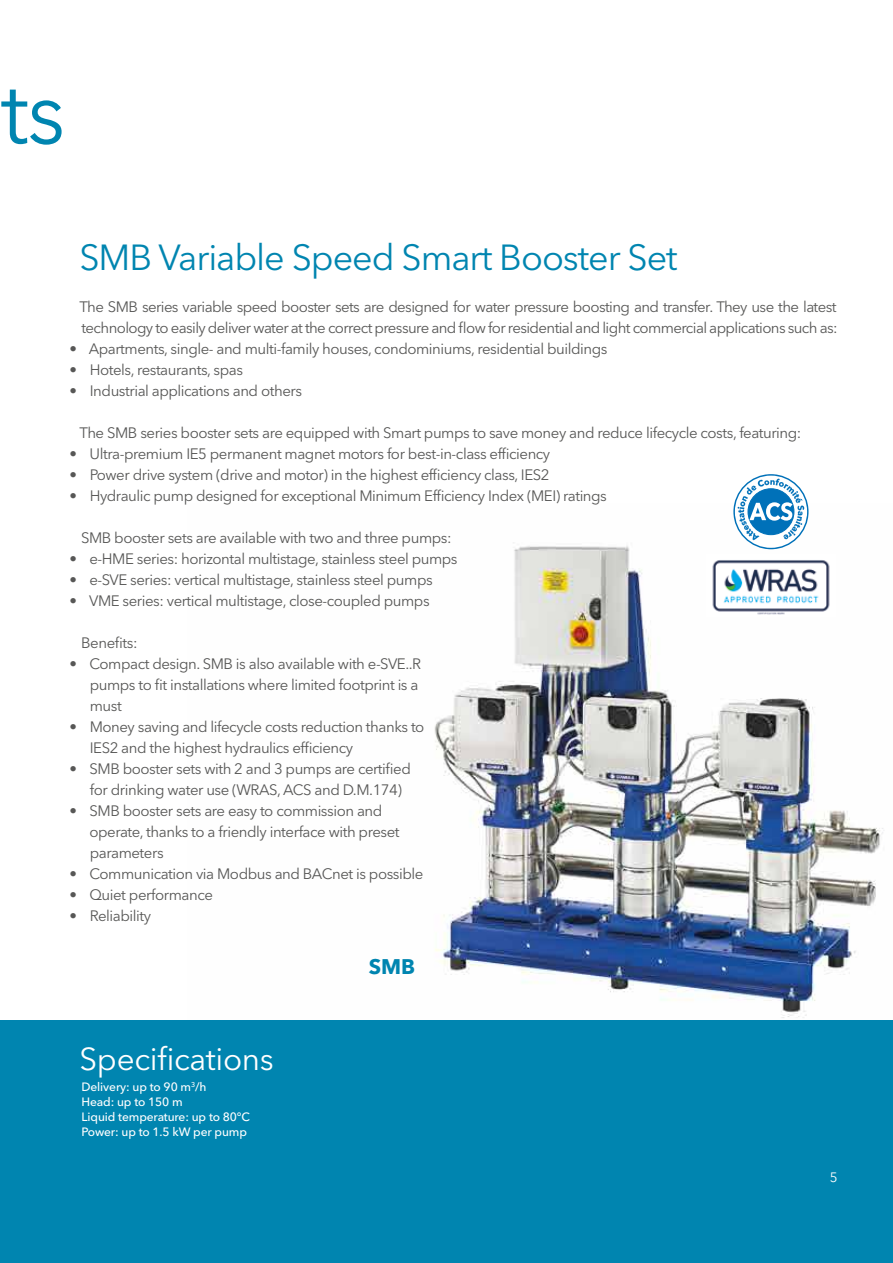
<style>
.page{position:relative;width:893px;height:1263px;background:#fff}
.page>*{position:absolute;margin:0;border:0;box-sizing:border-box;transform-origin:0 0}
.t1{font:90px "Avenir Next LT Pro";color:#0085b0}
.t2{font:36px "Avenir Next LT Pro";letter-spacing:-.03em;color:#0085b0}
.t3{font:31.5px "Avenir Next LT Pro";letter-spacing:-.01em;color:#fff}
.t4{font:700 21px "Avenir Next LT Pro";color:#0085b0}
.t5{font:15px/21px "Avenir Next LT Pro";letter-spacing:-.03em;color:#575756}
.t6{font:13.5px "Avenir Next LT Pro";color:#fff}
.t7{font:500 12px/15px "Avenir Next LT Pro";letter-spacing:-.01em;color:#fff}
</style>
<div class="page">
<img style="left:434px;top:505px;width:449px;height:513px">
<div style="left:0;top:1020px;width:893px;height:243px;background:#0085b0"></div>
<img style="left:707px;top:554px;width:128px;height:63px">
<svg style="left:733px;top:474px;width:75px;height:75px"></svg>
<h1 class="t1" style="left:1px;top:59px;width:66px">ts</h1>
<h2 class="t2" style="left:79px;top:236px;width:600px">SMB Variable Speed Smart Booster Set</h2>
<p class="t5" style="left:80px;top:296px;width:760px">The SMB series variable speed booster sets are designed for water pressure boosting and transfer. They use the latest technology to easily deliver water at the correct pressure and flow for residential and light commercial applications such as:</p>
<p class="t5" style="left:69px;top:338px;width:539px">• Apartments, single- and multi-family houses, condominiums, residential buildings</p>
<p class="t5" style="left:69px;top:359px;width:175px">• Hotels, restaurants, spas</p>
<p class="t5" style="left:69px;top:380px;width:234px">• Industrial applications and others</p>
<p class="t5" style="left:80px;top:422px;width:723px">The SMB series booster sets are equipped with Smart pumps to save money and reduce lifecycle costs, featuring:</p>
<p class="t5" style="left:69px;top:443px;width:482px">• Ultra-premium IE5 permanent magnet motors for best-in-class efficiency</p>
<p class="t5" style="left:69px;top:464px;width:481px">• Power drive system (drive and motor) in the highest efficiency class, IES2</p>
<p class="t5" style="left:69px;top:485px;width:539px">• Hydraulic pump designed for exceptional Minimum Efficiency Index (MEI) ratings</p>
<p class="t5" style="left:81px;top:527px;width:372px">SMB booster sets are available with two and three pumps:</p>
<p class="t5" style="left:69px;top:548px;width:390px">• e-HME series: horizontal multistage, stainless steel pumps</p>
<p class="t5" style="left:69px;top:569px;width:365px">• e-SVE series: vertical multistage, stainless steel pumps</p>
<p class="t5" style="left:69px;top:590px;width:362px">• VME series: vertical multistage, close-coupled pumps</p>
<p class="t5" style="left:81px;top:632px;width:58px">Benefits:</p>
<p class="t5" style="left:90px;top:653px;width:333px;text-indent:-20px">• Compact design. SMB is also available with e-SVE..R pumps to fit installations where limited footprint is a must</p>
<p class="t5" style="left:90px;top:716px;width:336px;text-indent:-20px">• Money saving and lifecycle costs reduction thanks to<br>IES2 and the highest hydraulics efficiency</p>
<p class="t5" style="left:90px;top:758px;width:323px;text-indent:-20px">• SMB booster sets with 2 and 3 pumps are certified for drinking water use (WRAS, ACS and D.M.174)</p>
<p class="t5" style="left:89px;top:800px;width:312px;text-indent:-20px">• SMB booster sets are easy to commission and operate, thanks to a friendly interface with preset parameters</p>
<p class="t5" style="left:69px;top:863px;width:355px">• Communication via Modbus and BACnet is possible</p>
<p class="t5" style="left:69px;top:884px;width:145px">• Quiet performance</p>
<p class="t5" style="left:69px;top:905px;width:83px">• Reliability</p>
<h3 class="t4" style="left:369px;top:953px;width:48px">SMB</h3>
<h3 class="t3" style="left:80px;top:1040px;width:196px">Specifications</h3>
<p class="t7" style="left:82px;top:1079px;width:170px">Delivery: up to 90 m<sup>3</sup>/h<br>Head: up to 150 m<br>Liquid temperature: up to 80°C<br>Power: up to 1.5 kW per pump</p>
<p class="t6" style="left:830px;top:1169px;width:9px">5</p>
</div>
